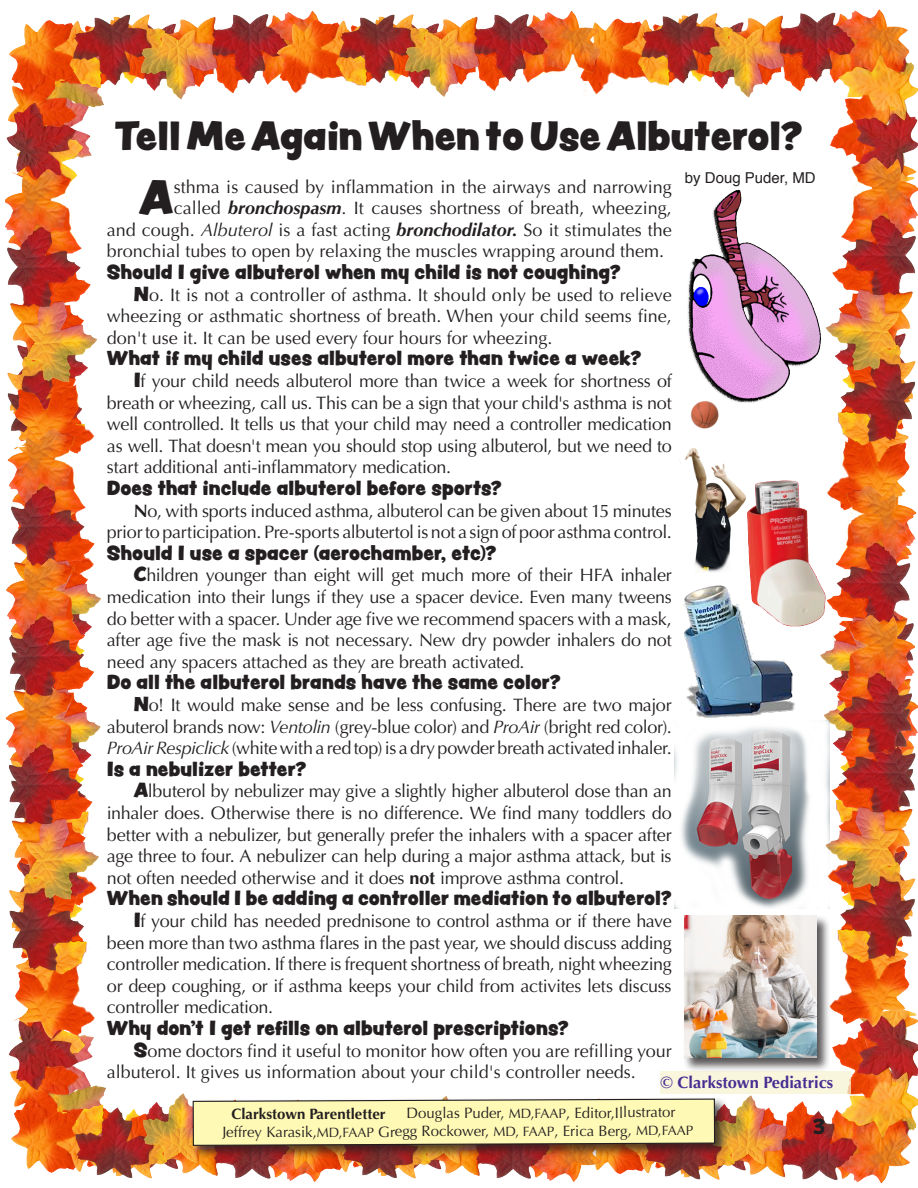
<style>
.page{position:relative;width:918px;height:1188px;background:#fff}
.page>*{position:absolute;margin:0;border:0;box-sizing:border-box;transform-origin:0 0}
.Paragraph1Parentlett{font:42.45px "Peachy Keen JF";color:#231f20}
.Parentletter_Body{font:36px "Peachy Keen JF";color:#231f20}
.Parentletter_Headlin{font:700 21px "Sketchnote Text";color:#231f20}
.Finally__Paragraph_2{font:18px/21.6px "Optima";letter-spacing:-.015em;color:#231f20;text-align:justify}
.Finally__Paragraph_2-2{font:18px "Peachy Keen JF";letter-spacing:.005em;color:#231f20}
.Parentletter_Body-2{font:18px/21.6px "Optima";color:#231f20;text-align:justify}
.Paragraph1Parentlett-2{font:18px "Optima";color:#231f20}
.t1{font:700 16.5px "Optima";color:#482e92}
.t2{font:15px "Optima";letter-spacing:-.005em;color:#231f20}
.t3{font:700 15px "Optima";letter-spacing:-.005em;color:#231f20}
.Parentletter_Body-3{font:15px "Helvetica";color:#231f20}
.s1{font-weight:700;font-style:italic}
.s2{font-style:italic}
.s3{font-family:"Peachy Keen JF"}
.s4{font-weight:700}
.s5{font-size:13.5px}
</style>
<div class="page">
<img style="left:5px;top:9px;width:913px;height:1175px">
<div style="left:191px;top:1096px;width:538px;height:64px;background:#231f20;opacity:.75"></div>
<svg style="left:192px;top:1098px;width:524px;height:48px;background:#efe8ac"></svg>
<div style="left:660px;top:1071px;width:190px;height:23px;background:#f9f6de"></div>
<img style="left:679px;top:582px;width:121px;height:138px">
<img style="left:739px;top:476px;width:93px;height:155px">
<img style="left:674px;top:720px;width:155px;height:189px">
<div style="left:683px;top:916px;width:148px;height:157px;background:#231f20;opacity:.75"></div>
<img style="left:684px;top:915px;width:133px;height:143px">
<img style="left:680px;top:394px;width:72px;height:188px">
<img style="left:683px;top:186px;width:141px;height:223px">
<p class="Parentletter_Body" style="left:114px;top:108px;width:690px">Tell Me Again When to Use Albuterol?</p>
<p class="Parentletter_Body-3" style="left:685px;top:167px;width:132px">by Doug Puder, MD</p>
<p class="Paragraph1Parentlett" style="left:139px;top:165px;width:36px">A</p>
<p class="Paragraph1Parentlett-2" style="left:174px;top:176px;width:500px">sthma is caused by inflammation in the airways and narrowing</p>
<p class="Paragraph1Parentlett-2" style="left:174px;top:198px;width:499px">called <span class="s1">bronchospasm</span>. It causes shortness of breath, wheezing,</p>
<p class="Paragraph1Parentlett-2" style="left:107px;top:219px;width:566px">and cough. <span class="s2">Albuterol</span> is a fast acting <span class="s1">bronchodilator.</span> So it stimulates the</p>
<p class="Paragraph1Parentlett-2" style="left:107px;top:241px;width:559px">bronchial tubes to open by relaxing the muscles wrapping around them.</p>
<p class="Finally__Paragraph_2-2" style="left:107px;top:258px;width:515px">Should I give albuterol when my child is not coughing?</p>
<p class="Parentletter_Body-2" style="left:107px;top:284px;width:566px;text-indent:27px"><span class="s3">N</span>o. It is not a controller of asthma. It should only be used to relieve wheezing or asthmatic shortness of breath. When your child seems fine, don't use it. It can be used every four hours for wheezing.</p>
<p class="Finally__Paragraph_2-2" style="left:107px;top:345px;width:536px">What if my child uses albuterol more than twice a week?</p>
<p class="Finally__Paragraph_2" style="left:107px;top:370px;width:566px;text-indent:27px"><span class="s3">I</span>f your child needs albuterol more than twice a week for shortness of breath or wheezing, call us. This can be a sign that your child's asthma is not well controlled. It tells us that your child may need a controller medication as well. That doesn't mean you should stop using albuterol, but we need to start additional anti-inflammatory medication.</p>
<p class="Finally__Paragraph_2-2" style="left:107px;top:474px;width:396px">Does that include albuterol before sports?</p>
<p class="Finally__Paragraph_2" style="left:107px;top:500px;width:566px;text-align:right"><span class="s4">N</span>o, with sports induced asthma, albuterol can be given about 15 minutes prior to participation. Pre-sports albutertol is not a sign of poor asthma control.</p>
<p class="Finally__Paragraph_2-2" style="left:107px;top:539px;width:391px">Should I use a spacer (aerochamber, etc)?</p>
<p class="Finally__Paragraph_2" style="left:107px;top:565px;width:566px;text-indent:27px"><span class="s3">C</span>hildren younger than eight will get much more of their HFA inhaler medication into their lungs if they use a spacer device. Even many tweens do better with a spacer. Under age five we recommend spacers with a mask, after age five the mask is not necessary. New dry powder inhalers do not need any spacers attached as they are breath activated.</p>
<p class="Finally__Paragraph_2-2" style="left:107px;top:669px;width:455px">Do all the albuterol brands have the same color?</p>
<p class="Finally__Paragraph_2" style="left:107px;top:694px;width:566px;text-indent:27px"><span class="s3">N</span>o! It would make sense and be less confusing. There are two major abuterol brands now: <span class="s2">Ventolin</span> (grey-blue color) and <span class="s2">ProAir</span> (bright red color).<br><span class="s2">ProAir Respiclick</span> (white with a red top) is a dry powder breath activated inhaler.</p>
<p class="Finally__Paragraph_2-2" style="left:107px;top:755px;width:201px">Is a nebulizer better?</p>
<p class="Finally__Paragraph_2" style="left:107px;top:781px;width:566px;text-indent:27px"><span class="s3">A</span>lbuterol by nebulizer may give a slightly higher albuterol dose than an inhaler does. Otherwise there is no difference. We find many toddlers do better with a nebulizer, but generally prefer the inhalers with a spacer after age three to four. A nebulizer can help during a major asthma attack, but is not often needed otherwise and it does <span class="s4">not</span> improve asthma control.</p>
<p class="Finally__Paragraph_2-2" style="left:107px;top:885px;width:566px">When should I be adding a controller mediation to albuterol?</p>
<p class="Finally__Paragraph_2" style="left:107px;top:910px;width:566px;text-indent:27px"><span class="s3">I</span>f your child has needed prednisone to control asthma or if there have been more than two asthma flares in the past year, we should discuss adding controller medication. If there is frequent shortness of breath, night wheezing or deep coughing, or if asthma keeps your child from activites lets discuss controller medication.</p>
<p class="Finally__Paragraph_2-2" style="left:107px;top:1014px;width:463px">Why don't I get refills on albuterol prescriptions?</p>
<p class="Parentletter_Body-2" style="left:107px;top:1040px;width:566px;text-indent:27px"><span class="s3">S</span>ome doctors find it useful to monitor how often you are refilling your albuterol. It gives us information about your child's controller needs.</p>
<p class="t1" style="left:661px;top:1073px;width:174px">© Clarkstown Pediatrics</p>
<p class="t3" style="left:231px;top:1105px;width:156px">Clarkstown Parentletter</p>
<p class="t2" style="left:407px;top:1104px;width:271px">Douglas Puder, <span class="s5">MD,FAAP</span>, Editor,Illustrator</p>
<p class="t2" style="left:222px;top:1123px;width:472px">Jeffrey Karasik,<span class="s5">MD,FAAP</span> Gregg Rockower, <span class="s5">MD, FAAP</span>, Erica Berg, <span class="s5">MD,FAAP</span></p>
<p class="Parentletter_Headlin" style="left:812px;top:1112px;width:15px">3</p>
</div>
